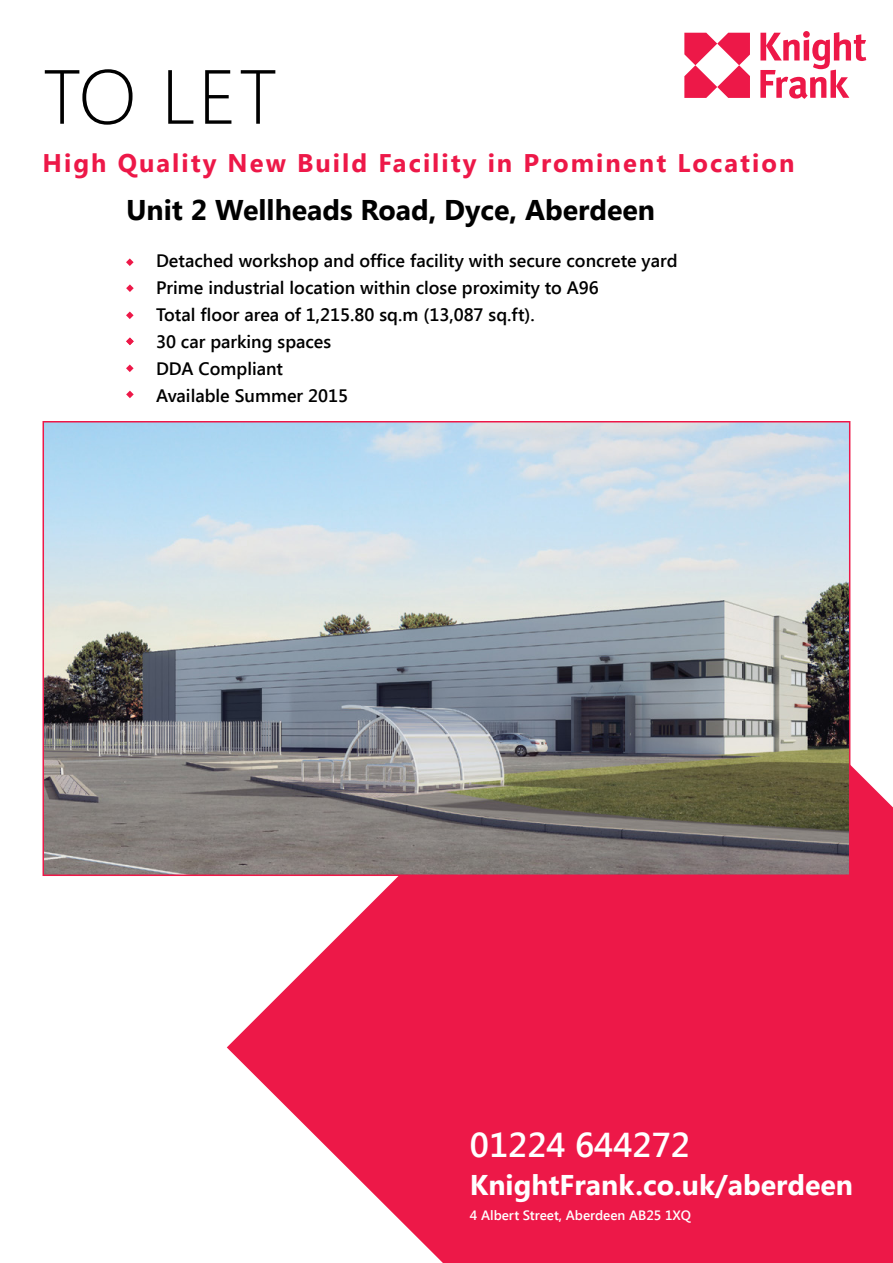
<style>
.page{position:relative;width:893px;height:1263px;background:#fff}
.page>*{position:absolute;margin:0;border:0;box-sizing:border-box;transform-origin:0 0}
.t1{font:300 76.5px "Segoe UI";color:#000}
.t2{font:600 34.5px "Segoe UI";color:#fff}
.t3{font:700 28.5px "Segoe UI";color:#000}
.t4{font:700 28.5px "Segoe UI";color:#fff}
.t5{font:700 25.5px "Segoe UI";letter-spacing:.08em;color:#ed1848}
.t6{font:600 18px/27px "Segoe UI";color:#000}
.t7{font:600 13.5px "Segoe UI";color:#fff}
</style>
<div class="page">
<svg style="left:227px;top:595px;width:666px;height:668px;fill:#ed1848"></svg>
<svg style="left:684px;top:33px;width:66px;height:65px"></svg>
<svg style="left:760px;top:32px;width:106px;height:67px"></svg>
<svg style="left:126px;top:258px;width:8px;height:8px"></svg>
<svg style="left:126px;top:311px;width:8px;height:8px"></svg>
<svg style="left:126px;top:284px;width:8px;height:8px"></svg>
<svg style="left:126px;top:364px;width:8px;height:8px"></svg>
<img style="left:46px;top:424px;width:801px;height:449px">
<div style="left:43px;top:421px;width:807px;height:455px;border:2px solid #ed1848"></div>
<svg style="left:126px;top:337px;width:8px;height:8px"></svg>
<svg style="left:126px;top:391px;width:8px;height:7px"></svg>
<h1 class="t1" style="left:43px;top:44px;width:237px">TO LET</h1>
<h3 class="t5" style="left:43px;top:145px;width:753px">High Quality New Build Facility in Prominent Location</h3>
<h3 class="t3" style="left:126px;top:190px;width:531px">Unit 2 Wellheads Road, Dyce, Aberdeen</h3>
<p class="t6" style="left:156px;top:246px;width:523px">Detached workshop and office facility with secure concrete yard Prime industrial location within close proximity to A96<br>Total floor area of 1,215.80 sq.m (13,087 sq.ft).<br>30 car parking spaces<br>DDA Compliant<br>Available Summer 2015</p>
<h2 class="t2" style="left:470px;top:1121px;width:222px">01224 644272</h2>
<h3 class="t4" style="left:470px;top:1164px;width:385px">KnightFrank.co.uk/aberdeen</h3>
<p class="t7" style="left:470px;top:1205px;width:223px">4 Albert Street, Aberdeen AB25 1XQ</p>
</div>
